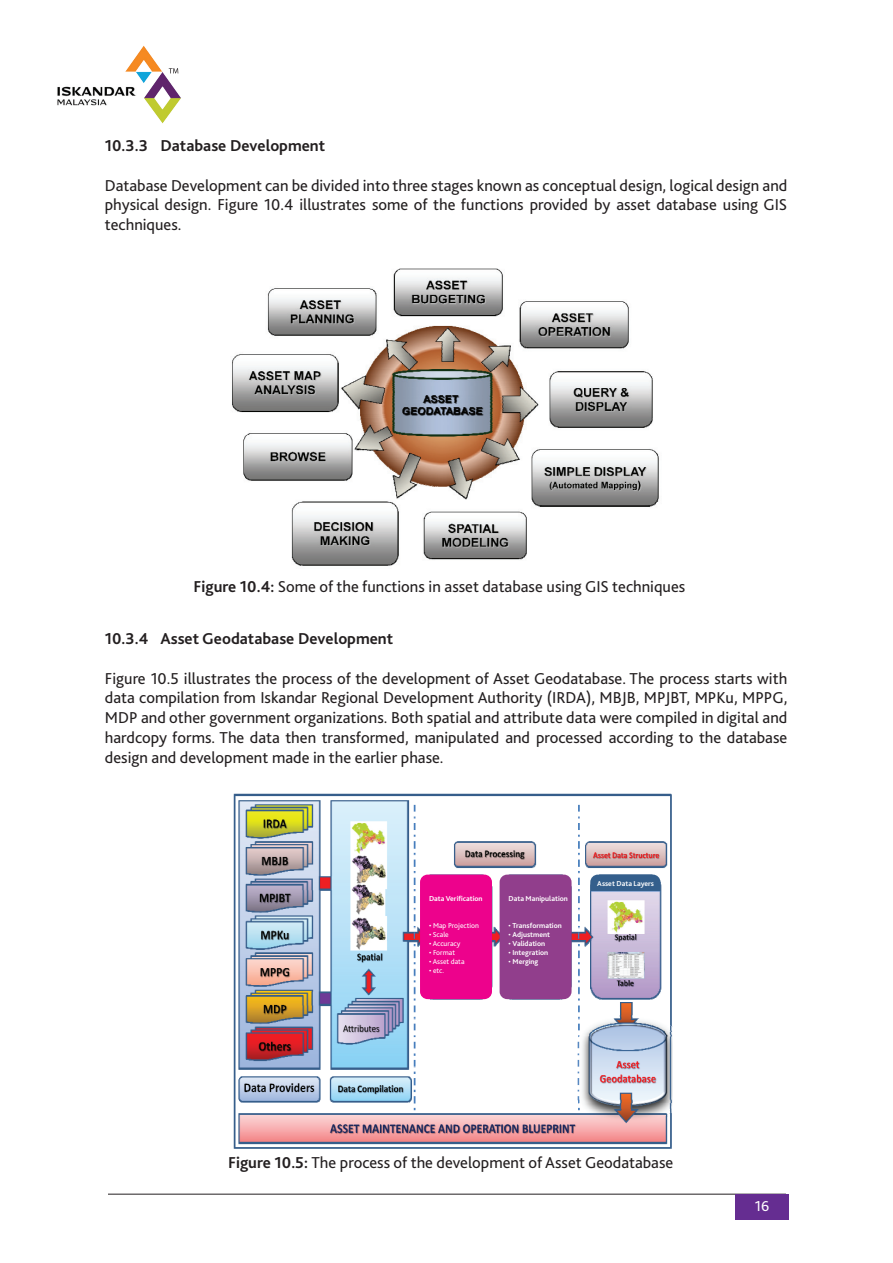
<style>
.page{position:relative;width:893px;height:1263px;background:#fff}
.page>*{position:absolute;margin:0;border:0;box-sizing:border-box;transform-origin:0 0}
.t1{font:16.5px/19.8px "Bliss 2";color:#231f20;text-align:justify}
.t2{font:700 16.5px "Bliss 2";color:#231f20}
.t3{font:15px "Bliss 2";color:#fff}
.t4{font:700 7.5px "Bliss 2";color:#fff}
.t5{font:7.5px "Bliss 2";color:#fff}
.s1{font-weight:700}
.s2{font-weight:400}
</style>
<div class="page">
<img style="left:57px;top:86px;width:67px;height:19px">
<img style="left:124px;top:45px;width:57px;height:79px">
<svg style="left:169px;top:68px;width:9px;height:5px"></svg>
<div style="left:736px;top:1194px;width:53px;height:25px;background:#652d91"></div>
<img style="left:232px;top:268px;width:427px;height:298px">
<img style="left:233px;top:793px;width:439px;height:356px">
<div style="left:590px;top:875px;width:70px;height:55px;background:#345f8c;border-radius:8px"></div>
<div style="left:500px;top:875px;width:72px;height:124px;background:#913e8c;border-radius:8px"></div>
<div style="left:420px;top:875px;width:72px;height:124px;background:#ed028c;border-radius:8px"></div>
<img style="left:590px;top:891px;width:70px;height:99px">
<p class="t2" style="left:105px;top:135px;width:222px">10.3.3 Database Development</p>
<p class="t1" style="left:105px;top:175px;width:684px">Database Development can be divided into three stages known as conceptual design, logical design and physical design. Figure 10.4 illustrates some of the functions provided by asset database using GIS techniques.</p>
<p class="t1" style="left:194px;top:576px;width:493px"><span class="s1">Figure 10.4:</span> Some of the functions in asset database using GIS techniques</p>
<p class="t2" style="left:105px;top:628px;width:290px">10.3.4 Asset Geodatabase Development</p>
<p class="t1" style="left:105px;top:668px;width:684px">Figure 10.5 illustrates the process of the development of Asset Geodatabase. The process starts with data compilation from Iskandar Regional Development Authority (IRDA), MBJB, MPJBT, MPKu, MPPG, MDP and other government organizations. Both spatial and attribute data were compiled in digital and hardcopy forms. The data then transformed, manipulated and processed according to the database design and development made in the earlier phase.</p>
<p class="t4" style="left:429px;top:894px;width:55px">Data Verification</p>
<p class="t5" style="left:429px;top:921px;width:52px">• Map Projection</p>
<p class="t5" style="left:429px;top:930px;width:21px">• Scale</p>
<p class="t5" style="left:429px;top:939px;width:33px">• Accuracy</p>
<p class="t5" style="left:429px;top:948px;width:28px">• Format</p>
<p class="t5" style="left:429px;top:957px;width:37px">• Asset data</p>
<p class="t5" style="left:429px;top:966px;width:17px">• etc.</p>
<p class="t4" style="left:509px;top:894px;width:61px">Data Manipulation</p>
<p class="t4" style="left:509px;top:921px;width:55px"><span class="s2">•</span> Transformation</p>
<p class="t4" style="left:509px;top:930px;width:43px"><span class="s2">•</span> Adjustment</p>
<p class="t4" style="left:509px;top:939px;width:38px"><span class="s2">•</span> Validation</p>
<p class="t4" style="left:509px;top:948px;width:41px"><span class="s2">•</span> Integration</p>
<p class="t4" style="left:509px;top:957px;width:31px"><span class="s2">•</span> Merging</p>
<p class="t4" style="left:597px;top:879px;width:58px">Asset Data Layers</p>
<p class="t1" style="left:228px;top:1152px;width:447px"><span class="s1">Figure 10.5:</span> The process of the development of Asset Geodatabase</p>
<p class="t3" style="left:755px;top:1197px;width:16px">16</p>
</div>
